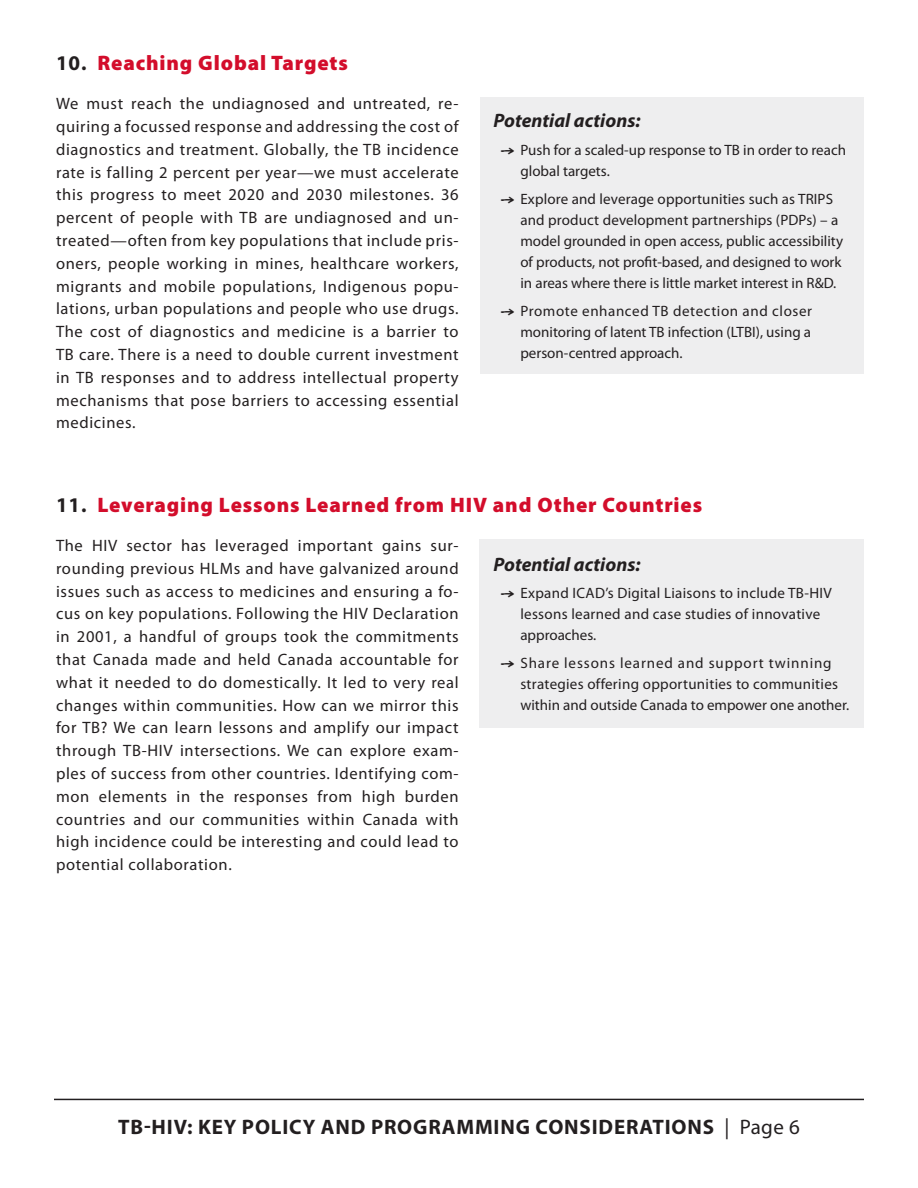
<style>
.page{position:relative;width:918px;height:1188px;background:#fff}
.page>*{position:absolute;margin:0;border:0;box-sizing:border-box;transform-origin:0 0}
.t1{font:900 21px "Myriad Pro";letter-spacing:.04em;color:#d30d2b}
.t2{font:700 21px "Myriad Pro";letter-spacing:.04em;color:#231f20}
.t3{font:italic 700 19.5px "Myriad Pro";color:#231f20}
.t4{font:16.5px/22.8px "Myriad Pro";letter-spacing:.04em;color:#231f20;text-align:justify}
.t5{font:15px/21px "Myriad Pro";color:#231f20}
.t6{font:15px/21px "Myriad Pro";letter-spacing:.02em;color:#231f20}
.s1{font-weight:700;color:#231f20}
.s2{font-family:"Segoe Script";font-weight:700}
.s3{font-weight:400}
</style>
<div class="page">
<hr style="left:54px;top:1099px;width:810px;height:1px;background:#231f20">
<div style="left:480px;top:539px;width:384px;height:189px;background:#eeeeef"></div>
<div style="left:481px;top:97px;width:383px;height:277px;background:#eeeeef"></div>
<p class="t1" style="left:56px;top:51px;width:293px"><span class="s1">10.</span> Reaching Global Targets</p>
<p class="t4" style="left:56px;top:93px;width:404px">We must reach the undiagnosed and untreated, re&shy;quiring a focussed response and addressing the cost of diagnostics and treatment. Globally, the TB incidence rate is falling 2 percent per year—we must accelerate this progress to meet 2020 and 2030 milestones. 36 percent of people with TB are undiagnosed and un&shy;treated—often from key populations that include pris&shy;oners, people working in mines, healthcare workers, migrants and mobile populations, Indigenous popu&shy;lations, urban populations and people who use drugs.<br>The cost of diagnostics and medicine is a barrier to TB care. There is a need to double current investment in TB responses and to address intellectual property mechanisms that pose barriers to accessing essential medicines.</p>
<p class="t3" style="left:493px;top:110px;width:149px">Potential actions:</p>
<p class="t5" style="left:520px;top:140px;width:327px;text-indent:-20px"><span class="s2">→</span> Push for a scaled-up response to TB in order to reach global targets.</p>
<p class="t5" style="left:520px;top:189px;width:324px;text-indent:-20px"><span class="s2">→</span> Explore and leverage opportunities such as TRIPS and product development partnerships (PDPs) – a model grounded in open access, public accessibility of products, not profit-based, and designed to work in areas where there is little market interest in R&amp;D.</p>
<p class="t5" style="left:520px;top:300px;width:293px;text-align:justify;text-indent:-20px"><span class="s2">→</span> Promote enhanced TB detection and closer monitoring of latent TB infection (LTBI), using a person-centred approach.</p>
<p class="t1" style="left:56px;top:493px;width:648px"><span class="s1">11.</span> Leveraging Lessons Learned from HIV and Other Countries</p>
<p class="t4" style="left:56px;top:534px;width:404px">The HIV sector has leveraged important gains sur&shy;rounding previous HLMs and have galvanized around issues such as access to medicines and ensuring a fo&shy;cus on key populations. Following the HIV Declaration in 2001, a handful of groups took the commitments that Canada made and held Canada accountable for what it needed to do domestically. It led to very real changes within communities. How can we mirror this for TB? We can learn lessons and amplify our impact through TB-HIV intersections. We can explore exam&shy;ples of success from other countries. Identifying com&shy;mon elements in the responses from high burden countries and our communities within Canada with high incidence could be interesting and could lead to potential collaboration.</p>
<p class="t3" style="left:493px;top:553px;width:149px">Potential actions:</p>
<p class="t6" style="left:520px;top:583px;width:313px;text-indent:-20px"><span class="s2">→</span> Expand ICAD’s Digital Liaisons to include TB-HIV lessons learned and case studies of innovative approaches.</p>
<p class="t6" style="left:520px;top:653px;width:330px;text-indent:-20px"><span class="s2">→</span> Share lessons learned and support twinning strategies offering opportunities to communities within and outside Canada to empower one another.</p>
<p class="t2" style="left:118px;top:1115px;width:683px">TB-HIV: KEY POLICY AND PROGRAMMING CONSIDERATIONS <span class="s3">| Page 6</span></p>
</div>
